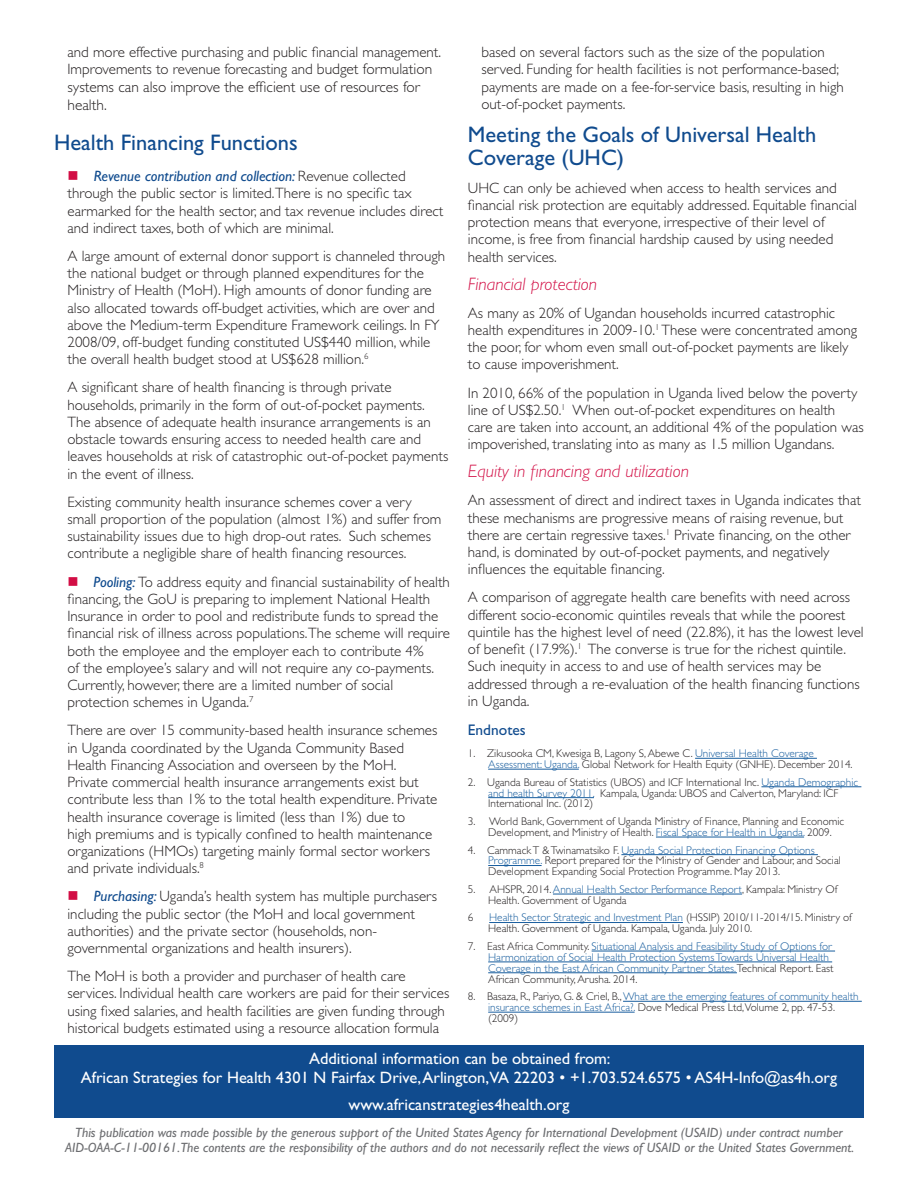
<style>
.page{position:relative;width:918px;height:1188px;background:#fff}
.page>*{position:absolute;margin:0;border:0;box-sizing:border-box;transform-origin:0 0}
._01_Body{font:22.5px/22.5px "Gill Sans Std";color:#104b8e}
._01_Subhead_1{font:22.5px "Gill Sans Std";color:#104b8e}
._01_Body-2{font:italic 300 18px "Gill Sans Std";color:#d20d44}
.Xtra_End_box_style{font:16.5px/19.5px "Gill Sans Std";color:#fff;text-align:center}
._01_Body-3{font:300 15.3px/18px "Gill Sans Std";color:#231f20}
._01_Body-4{font:15.3px "Gill Sans Std";color:#104b8e}
._01_Body-5{font:300 15px/17.2px "Gill Sans Std";color:#231f20}
.Xtra_USAID_disclaime{font:italic 13.5px/15px "Gill Sans Std";color:#6c6d70;text-align:center}
._01_Footnote{font:300 11.25px/10.8px "Gill Sans Std";color:#231f20}
._01_Footnote-2{font:300 11.25px/10.8px "Gill Sans Std";color:#175d9e}
.s1{font-size:15.3px}
.s2{color:#d20d44}
.s3{font-weight:400;font-style:italic;color:#104b8e}
.s4{color:#175d9e}
.s5{color:#231f20}
</style>
<div class="page">
<hr style="left:695px;top:758px;width:122px;height:1px;background:#175d9e">
<hr style="left:488px;top:769px;width:91px;height:1px;background:#175d9e">
<hr style="left:761px;top:786px;width:100px;height:1px;background:#175d9e">
<hr style="left:488px;top:797px;width:106px;height:1px;background:#175d9e">
<hr style="left:656px;top:837px;width:148px;height:1px;background:#175d9e">
<hr style="left:621px;top:854px;width:197px;height:1px;background:#175d9e">
<hr style="left:488px;top:865px;width:54px;height:1px;background:#175d9e">
<hr style="left:553px;top:894px;width:189px;height:1px;background:#175d9e">
<hr style="left:489px;top:922px;width:194px;height:1px;background:#175d9e">
<hr style="left:592px;top:951px;width:243px;height:1px;background:#175d9e">
<hr style="left:488px;top:962px;width:344px;height:1px;background:#175d9e">
<hr style="left:488px;top:972px;width:249px;height:1px;background:#175d9e">
<hr style="left:623px;top:1001px;width:239px;height:1px;background:#175d9e">
<hr style="left:488px;top:1012px;width:147px;height:1px;background:#175d9e">
<div style="left:54px;top:1045px;width:810px;height:73px;background:#104b8e"></div>
<p class="_01_Body-5" style="left:68px;top:44px;width:375px">and more effective purchasing and public financial management.<br>Improvements to revenue forecasting and <span class="s1">budget formulation</span></p>
<p class="_01_Body-3" style="left:68px;top:78px;width:354px">systems can also improve the efficient use of resources for health.</p>
<p class="_01_Subhead_1" style="left:54px;top:129px;width:245px">Health Financing Functions</p>
<p class="_01_Body-5" style="left:68px;top:168px;width:377px"><span class="s2">■</span> <span class="s3">Revenue contribution and collection:</span> Revenue collected through the public sector is limited.There is no specific tax earmarked for the health sector, and tax revenue includes direct and indirect taxes, both of which are minimal.</p>
<p class="_01_Body-5" style="left:68px;top:247px;width:379px">A large amount of external donor support is channeled through the national budget or through planned expenditures for the Ministry of Health (MoH). High amounts of donor funding are also allocated towards off-budget activities, which are over and above the Medium-term Expenditure Framework ceilings. In FY 2008/09, off-budget funding constituted US$440 million, while the overall health budget stood at US$628 million.<sup>6</sup></p>
<p class="_01_Body-5" style="left:68px;top:379px;width:382px">A significant share of health financing is through private households, primarily in the form of out-of-pocket payments.<br>The absence of adequate health insurance arrangements is an obstacle towards ensuring access to needed health care and leaves households at risk of catastrophic out-of-pocket payments in the event of illness.</p>
<p class="_01_Body-5" style="left:68px;top:493px;width:375px">Existing community health insurance schemes cover a very small proportion of the population (almost 1%) and suffer from sustainability issues due to high drop-out rates. Such schemes contribute a negligible share of health financing resources.</p>
<p class="_01_Body-5" style="left:68px;top:573px;width:384px"><span class="s2">■</span> <span class="s3">Pooling:</span> To address equity and financial sustainability of health financing, the GoU is preparing to implement National Health Insurance in order to pool and redistribute funds to spread the financial risk of illness across populations.The scheme will require both the employee and the employer each to contribute 4%<br>of the employee’s salary and will not require any co-payments.<br>Currently, however, there are a limited number of social protection schemes in Uganda.<sup>7</sup></p>
<p class="_01_Body-5" style="left:68px;top:722px;width:371px">There are over 15 community-based health insurance schemes in Uganda coordinated by the Uganda Community Based Health Financing Association and overseen by the MoH.<br>Private commercial health insurance arrangements exist but contribute less than 1% to the total health expenditure. Private health insurance coverage is limited (less than 1%) due to<br>high premiums and is typically confined to health maintenance organizations (HMOs) targeting mainly formal sector workers and private individuals.<sup>8</sup></p>
<p class="_01_Body-5" style="left:68px;top:888px;width:371px"><span class="s2">■</span> <span class="s3">Purchasing:</span> Uganda’s health system has multiple purchasers including the public sector (the MoH and local government authorities) and the private sector (households, non&shy;governmental organizations and health insurers).</p>
<p class="_01_Body-5" style="left:68px;top:968px;width:383px">The MoH is both a provider and purchaser of health care services. Individual health care workers are paid for their services using fixed salaries, and health facilities are given funding through historical budgets estimated using a resource allocation formula</p>
<p class="_01_Body-5" style="left:481px;top:44px;width:364px">based on several factors such as the size of the population served. Funding for health facilities is not performance-based; payments are made on a fee-for-service basis, resulting in high out-of-pocket payments.</p>
<p class="_01_Body" style="left:468px;top:123px;width:350px">Meeting the Goals of Universal Health<br>Coverage (UHC)</p>
<p class="_01_Body-5" style="left:468px;top:179px;width:391px">UHC can only be achieved when access to health services and financial risk protection are equitably addressed. Equitable financial protection means that everyone, irrespective of their level of income, is free from financial hardship caused by using needed health services.</p>
<p class="_01_Body-2" style="left:468px;top:274px;width:131px">Financial protection</p>
<p class="_01_Body-5" style="left:468px;top:304px;width:391px">As many as 20% of Ugandan households incurred catastrophic health expenditures in 2009-10.<sup>1</sup> These were concentrated among the poor, for whom even small out-of-pocket payments are likely to cause impoverishment.</p>
<p class="_01_Body-5" style="left:468px;top:384px;width:397px">In 2010, 66% of the population in Uganda lived below the poverty line of US$2.50.<sup>1</sup> When out-of-pocket expenditures on health care are taken into account, an additional 4% of the population was impoverished, translating into as many as 1.5 million Ugandans.</p>
<p class="_01_Body-2" style="left:468px;top:461px;width:223px">Equity in financing and utilization</p>
<p class="_01_Body-5" style="left:468px;top:492px;width:394px">An assessment of direct and indirect taxes in Uganda indicates that these mechanisms are progressive means of raising revenue, but there are certain regressive taxes.<sup>1</sup> Private financing, on the other hand, is dominated by out-of-pocket payments, and negatively influences the equitable financing.</p>
<p class="_01_Body-5" style="left:468px;top:589px;width:397px">A comparison of aggregate health care benefits with need across different socio-economic quintiles reveals that while the poorest quintile has the highest level of need (22.8%), it has the lowest level of benefit (17.9%).<sup>1</sup> The converse is true for the richest quintile.<br>Such inequity in access to and use of health services may be addressed through a re-evaluation of the health financing functions in Uganda.</p>
<p class="_01_Body-4" style="left:468px;top:722px;width:59px">Endnotes</p>
<p class="_01_Footnote" style="left:488px;top:748px;width:366px;text-indent:-20px">1. Zikusooka CM, Kwesiga B, Lagony S, Abewe C. <span class="s4">Universal Health Coverage<br>Assessment: Uganda.</span> Global Network for Health Equity (GNHE). December 2014.</p>
<p class="_01_Footnote" style="left:488px;top:777px;width:372px;text-indent:-20px">2. Uganda Bureau of Statistics (UBOS) and ICF International Inc. <span class="s4">Uganda Demographic and health Survey 2011.</span> Kampala, Uganda: UBOS and Calverton, Maryland: ICF<br>International Inc. (2012)</p>
<p class="_01_Footnote" style="left:488px;top:816px;width:358px;text-indent:-20px">3. World Bank, Government of Uganda Ministry of Finance, Planning and Economic<br>Development, and Ministry of Health. <span class="s4">Fiscal Space for Health in Uganda.</span> 2009.</p>
<p class="_01_Footnote" style="left:488px;top:844px;width:354px;text-indent:-20px">4. Cammack T &amp; Twinamatsiko F. <span class="s4">Uganda Social Protection Financing Options<br>Programme.</span> Report prepared for the Ministry of Gender and Labour, and Social<br>Development Expanding Social Protection Programme. May 2013.</p>
<p class="_01_Footnote" style="left:488px;top:884px;width:351px;text-indent:-20px">5. AHSPR, 2014. <span class="s4">Annual Health Sector Performance Report</span>, Kampala: Ministry Of<br>Health. Government of Uganda</p>
<p class="_01_Footnote" style="left:468px;top:912px;width:7px">6</p>
<p class="_01_Footnote" style="left:488px;top:912px;width:365px"><span class="s4">Health Sector Strategic and Investment Plan</span> (HSSIP) 2010/11-2014/15. Ministry of<br>Health. Government of Uganda. Kampala, Uganda. July 2010.</p>
<p class="_01_Footnote-2" style="left:488px;top:941px;width:347px;text-indent:-20px"><span class="s5">7. East Africa Community.</span> Situational Analysis and Feasibility Study of Options for Harmonization of Social Health Protection Systems Towards Universal Health Coverage in the East African Community Partner States.<span class="s5">Technical Report. East African Community, Arusha. 2014.</span></p>
<p class="_01_Footnote" style="left:488px;top:991px;width:372px;text-indent:-20px">8. Basaza, R., Pariyo, G. &amp; Criel, B., <span class="s4">What are the emerging features of community health insurance schemes in East Africa?.</span> Dove Medical Press Ltd,Volume 2, pp. 47-53. (2009)</p>
<p class="Xtra_End_box_style" style="left:81px;top:1049px;width:758px">Additional information can be obtained from:<br>African Strategies for Health 4301 N Fairfax Drive, Arlington,VA 22203 • +1.703.524.6575 • AS4H-Info@as4h.org</p>
<p class="Xtra_End_box_style" style="left:349px;top:1095px;width:222px">www.africanstrategies4health.org</p>
<p class="Xtra_USAID_disclaime" style="left:65px;top:1125px;width:790px">This publication was made possible by the generous support of the United States Agency for International Development (USAID) under contract number<br>AID-OAA-C-11-00161.The contents are the responsibility of the authors and do not necessarily reflect the views of USAID or the United States Government.</p>
</div>
